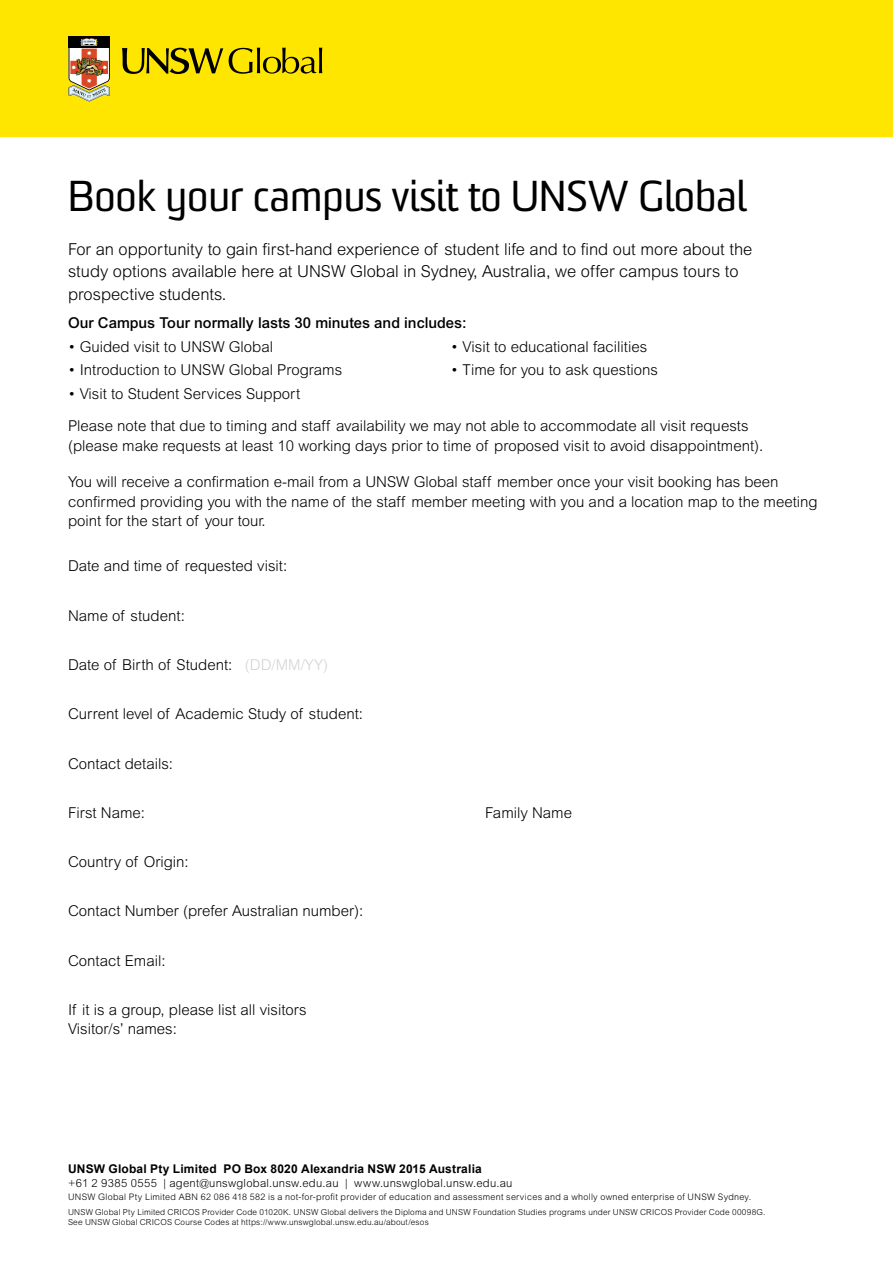
<style>
.page{position:relative;width:893px;height:1263px;background:#fff}
.page>*{position:absolute;margin:0;border:0;box-sizing:border-box;transform-origin:0 0}
.t1{font:42px "Sommet";color:#000}
.t2{font:300 16.5px/22.5px "Arial MT Std";color:#000}
.t3{font:300 15px/19.5px "Arial MT Std";color:#000}
.t4{font:500 15px "Arial MT Std";color:#000}
.t5{font:700 12px "Arial";letter-spacing:.015em;color:#000}
.t6{font:300 11.25px "Arial MT Std";letter-spacing:.02em;color:#000}
.t7{font:300 9px "Arial MT Std";letter-spacing:.03em;color:#000}
.t8{font:300 8.25px/10.5px "Arial MT Std";letter-spacing:.02em;color:#000}
.s1{color:#d1d3d4}
</style>
<div class="page">
<div style="left:0;top:0;width:893px;height:136px;background:#ffe600"></div>
<svg style="left:69px;top:37px;width:41px;height:64px;background:#ac8e6c"></svg>
<svg style="left:122px;top:48px;width:101px;height:26px"></svg>
<svg style="left:229px;top:48px;width:93px;height:26px"></svg>
<h1 class="t1" style="left:68px;top:171px;width:680px">Book your campus visit to UNSW Global</h1>
<p class="t2" style="left:68px;top:238px;width:686px">For an opportunity to gain first-hand experience of student life and to find out more about the study options available here at UNSW Global in Sydney, Australia, we offer campus tours to prospective students.</p>
<p class="t4" style="left:68px;top:314px;width:400px">Our Campus Tour normally lasts 30 minutes and includes:</p>
<p class="t3" style="left:68px;top:337px;width:207px">• Guided visit to UNSW Global</p>
<p class="t3" style="left:68px;top:360px;width:276px">• Introduction to UNSW Global Programs</p>
<p class="t3" style="left:68px;top:384px;width:234px">• Visit to Student Services Support</p>
<p class="t3" style="left:451px;top:337px;width:198px">• Visit to educational facilities</p>
<p class="t3" style="left:451px;top:360px;width:209px">• Time for you to ask questions</p>
<p class="t3" style="left:68px;top:416px;width:697px">Please note that due to timing and staff availability we may not able to accommodate all visit requests (please make requests at least 10 working days prior to time of proposed visit to avoid disappointment).</p>
<p class="t3" style="left:68px;top:472px;width:751px">You will receive a confirmation e-mail from a UNSW Global staff member once your visit booking has been confirmed providing you with the name of the staff member meeting with you and a location map to the meeting point for the start of your tour.</p>
<p class="t3" style="left:68px;top:556px;width:221px">Date and time of requested visit:</p>
<p class="t3" style="left:68px;top:606px;width:118px">Name of student:</p>
<p class="t3" style="left:68px;top:655px;width:262px">Date of Birth of Student: <span class="s1">(DD/MM/YY)</span></p>
<p class="t3" style="left:68px;top:704px;width:297px">Current level of Academic Study of student:</p>
<p class="t3" style="left:68px;top:753px;width:107px">Contact details:</p>
<p class="t3" style="left:68px;top:803px;width:79px">First Name:</p>
<p class="t3" style="left:485px;top:803px;width:88px">Family Name</p>
<p class="t3" style="left:68px;top:852px;width:122px">Country of Origin:</p>
<p class="t3" style="left:68px;top:901px;width:297px">Contact Number (prefer Australian number):</p>
<p class="t3" style="left:68px;top:950px;width:99px">Contact Email:</p>
<p class="t3" style="left:68px;top:1000px;width:240px">If it is a group, please list all visitors<br>Visitor/s’ names:</p>
<p class="t5" style="left:68px;top:1161px;width:415px">UNSW Global Pty Limited PO Box 8020 Alexandria NSW 2015 Australia</p>
<p class="t6" style="left:68px;top:1176px;width:446px">+61 2 9385 0555 | agent@unswglobal.unsw.edu.au | www.unswglobal.unsw.edu.au</p>
<p class="t7" style="left:68px;top:1192px;width:685px">UNSW Global Pty Limited ABN 62 086 418 582 is a not-for-profit provider of education and assessment services and a wholly owned enterprise of UNSW Sydney.</p>
<p class="t8" style="left:68px;top:1207px;width:699px">UNSW Global Pty Limited CRICOS Provider Code 01020K. UNSW Global delivers the Diploma and UNSW Foundation Studies programs under UNSW CRICOS Provider Code 00098G.<br>See UNSW Global CRICOS Course Codes at https://www.unswglobal.unsw.edu.au/about/esos</p>
</div>
